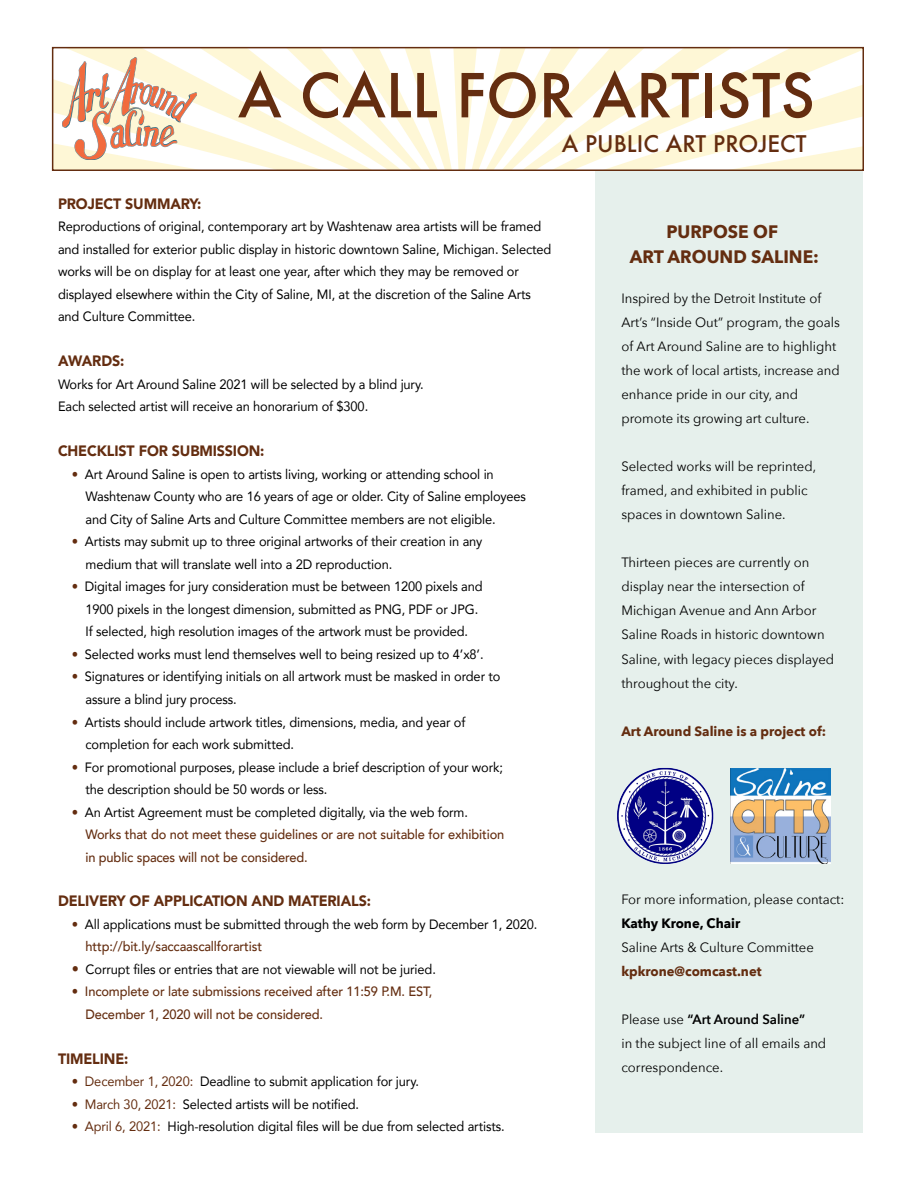
<style>
.page{position:relative;width:918px;height:1188px;background:#fff}
.page>*{position:absolute;margin:0;border:0;box-sizing:border-box;transform-origin:0 0}
.t1{font:500 58.95px "Futura";color:#642d10}
.t2{font:500 22.35px "Futura";color:#642d10}
.t3{font:700 18px/25.2px "Avenir Next";color:#642d10;text-align:center}
.t4{font:900 15px "Avenir";letter-spacing:-.01em;color:#642d10;scale:.95 1}
.t5{font:13.5px/22.5px "Avenir";letter-spacing:-.01em;color:#000;scale:.95 1}
.t6{font:13.5px/24px "Avenir Next";color:#000}
.t7{font:500 13.5px/22.5px "Avenir";letter-spacing:-.01em;color:#642d10;scale:.95 1}
.t8{font:700 13.5px "Avenir Next";color:#642d10}
.t9{font:700 13.5px "Avenir Next";color:#000}
.s1{color:#642d10}
.s2{font-weight:400}
.s3{font-weight:400;color:#000}
.s4{font-weight:500;color:#642d10}
.s5{font-weight:900;font-size:15px;color:#642d10}
.s6{font-weight:600}
</style>
<div class="page">
<div style="left:595px;top:170px;width:268px;height:963px;background:#e6f0ec"></div>
<img style="left:617px;top:767px;width:97px;height:97px">
<img style="left:730px;top:769px;width:100px;height:95px">
<svg style="left:55px;top:50px;width:806px;height:118px"></svg>
<div style="left:52px;top:47px;width:812px;height:124px;border:2px solid #642d10"></div>
<img style="left:62px;top:57px;width:134px;height:102px">
<h1 class="t1" style="left:238px;top:55px;width:578px">A CALL FOR ARTISTS</h1>
<h2 class="t2" style="left:562px;top:128px;width:246px">A PUBLIC ART PROJECT</h2>
<p class="t4" style="left:58px;top:191px;width:152px">PROJECT SUMMARY:</p>
<p class="t5" style="left:58px;top:215px;width:521px">Reproductions of original, contemporary art by Washtenaw area artists will be framed and installed for exterior public display in historic downtown Saline, Michigan. Selected works will be on display for at least one year, after which they may be removed or displayed elsewhere within the City of Saline, MI, at the discretion of the Saline Arts and Culture Committee.</p>
<p class="t4" style="left:58px;top:348px;width:71px">AWARDS:</p>
<p class="t5" style="left:58px;top:373px;width:386px">Works for Art Around Saline 2021 will be selected by a blind jury.<br>Each selected artist will receive an honorarium of $300.</p>
<p class="t4" style="left:58px;top:438px;width:219px">CHECKLIST FOR SUBMISSION:</p>
<p class="t5" style="left:86px;top:463px;width:465px;text-indent:-14px"><span class="s1">•</span> Art Around Saline is open to artists living, working or attending school in<br>Washtenaw County who are 16 years of age or older. City of Saline employees and City of Saline Arts and Culture Committee members are not eligible.</p>
<p class="t5" style="left:86px;top:530px;width:419px;text-indent:-14px"><span class="s1">•</span> Artists may submit up to three original artworks of their creation in any medium that will translate well into a 2D reproduction.</p>
<p class="t5" style="left:86px;top:575px;width:419px;text-indent:-14px"><span class="s1">•</span> Digital images for jury consideration must be between 1200 pixels and<br>1900 pixels in the longest dimension, submitted as PNG, PDF or JPG.<br>If selected, high resolution images of the artwork must be provided.</p>
<p class="t5" style="left:72px;top:643px;width:435px"><span class="s1">•</span> Selected works must lend themselves well to being resized up to 4’x8’.</p>
<p class="t5" style="left:86px;top:665px;width:438px;text-indent:-14px"><span class="s1">•</span> Signatures or identifying initials on all artwork must be masked in order to assure a blind jury process.</p>
<p class="t5" style="left:86px;top:710px;width:401px;text-indent:-14px"><span class="s1">•</span> Artists should include artwork titles, dimensions, media, and year of completion for each work submitted.</p>
<p class="t5" style="left:86px;top:755px;width:441px;text-indent:-14px"><span class="s1">•</span> For promotional purposes, please include a brief description of your work; the description should be 50 words or less.</p>
<p class="t7" style="left:86px;top:800px;width:442px;text-indent:-14px"><span class="s2">•</span> <span class="s3">An Artist Agreement must be completed digitally, via the web form.<br></span>Works that do not meet these guidelines or are not suitable for exhibition in public spaces will not be considered.</p>
<p class="t4" style="left:58px;top:888px;width:331px">DELIVERY OF APPLICATION AND MATERIALS:</p>
<p class="t5" style="left:86px;top:913px;width:477px;text-indent:-14px"><span class="s1">•</span> All applications must be submitted through the web form by December 1, 2020. <span class="s4">http://bit.ly/saccaascallforartist</span></p>
<p class="t5" style="left:72px;top:958px;width:385px"><span class="s5">•</span> Corrupt files or entries that are not viewable will not be juried.</p>
<p class="t7" style="left:86px;top:980px;width:367px;text-indent:-14px"><span class="s2">•</span> Incomplete or late submissions received after 11:59 P.M. EST,<br>December 1, 2020 will not be considered.</p>
<p class="t4" style="left:58px;top:1046px;width:76px">TIMELINE:</p>
<p class="t5" style="left:72px;top:1070px;width:367px"><span class="s1">• December 1, 2020:</span> Deadline to submit application for jury.</p>
<p class="t5" style="left:72px;top:1093px;width:304px"><span class="s1">• March 30, 2021:</span> Selected artists will be notified.</p>
<p class="t5" style="left:72px;top:1115px;width:457px"><span class="s1">• April 6, 2021:</span> High-resolution digital files will be due from selected artists.</p>
<h3 class="t3" style="left:630px;top:219px;width:191px">PURPOSE OF<br>ART AROUND SALINE:</h3>
<p class="t6" style="left:621px;top:286px;width:220px">Inspired by the Detroit Institute of Art’s “Inside Out” program, the goals of Art Around Saline are to highlight the work of local artists, increase and enhance pride in our city, and promote its growing art culture.</p>
<p class="t6" style="left:621px;top:454px;width:196px">Selected works will be reprinted, framed, and exhibited in public spaces in downtown Saline.</p>
<p class="t6" style="left:621px;top:550px;width:214px">Thirteen pieces are currently on display near the intersection of<br>Michigan Avenue and Ann Arbor<br>Saline Roads in historic downtown<br>Saline, with legacy pieces displayed throughout the city.</p>
<p class="t8" style="left:621px;top:719px;width:206px">Art Around Saline is a project of:</p>
<p class="t6" style="left:621px;top:886px;width:224px">For more information, please contact:</p>
<p class="t9" style="left:621px;top:911px;width:120px">Kathy Krone, Chair</p>
<p class="t6" style="left:621px;top:934px;width:194px">Saline Arts &amp; Culture Committee</p>
<p class="t8" style="left:621px;top:959px;width:142px">kpkrone@comcast.net</p>
<p class="t6" style="left:621px;top:1006px;width:206px">Please use <span class="s6">“Art Around Saline”<br></span>in the subject line of all emails and correspondence.</p>
</div>
